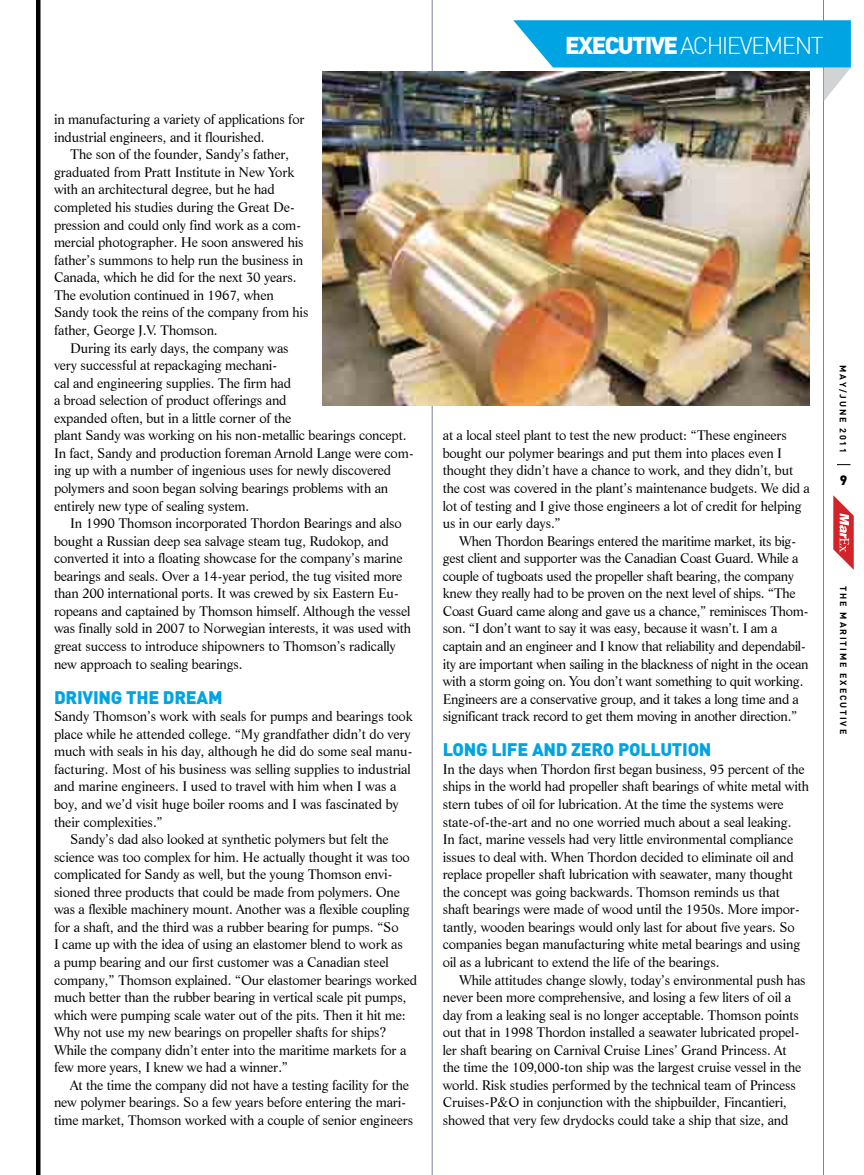
<style>
.page{position:relative;width:864px;height:1175px;background:#fff}
.page>*{position:absolute;margin:0;border:0;box-sizing:border-box;transform-origin:0 0}
.t1{font:300 24px "DINOT";letter-spacing:-.065em;color:#fff}
.t2{font:900 24px "DINOT";color:#fff}
.t3{font:900 18px "DINOT";letter-spacing:-.015em;color:#00a4e3}
.t4{font:13.5px/17.5px "Life BT";letter-spacing:-.015em;color:#000}
.t5{font:900 13.5px "DINOT";color:#000}
.t6{font:700 9px "DINOT";letter-spacing:.2em;color:#000}
.s1{font-weight:900}
</style>
<div class="page">
<hr style="left:823px;top:0;width:1px;height:1174px;background:#7c839e">
<svg style="left:513px;top:20px;width:338px;height:81px;background:#2eb1e4"></svg>
<hr style="left:432px;top:0;width:1px;height:1174px;background:#7c839e">
<div style="left:36px;top:0;width:5px;height:1174px;background:#000"></div>
<svg style="left:833px;top:495px;width:21px;height:75px"></svg>
<svg style="left:837px;top:464px;width:13px;height:1px"></svg>
<img style="left:322px;top:72px;width:488px;height:333px">
<p class="t4" style="left:54px;top:110px;width:252px">in manufacturing a variety of applications for industrial engineers, and it flourished.</p>
<p class="t4" style="left:54px;top:145px;width:256px;text-indent:16px">The son of the founder, Sandy’s father, graduated from Pratt Institute in New York with an architectural degree, but he had completed his studies during the Great De&shy;pression and could only find work as a com&shy;mercial photographer. He soon answered his father’s summons to help run the business in Canada, which he did for the next 30 years.<br>The evolution continued in 1967, when Sandy took the reins of the company from his father, George J.V. Thomson.</p>
<p class="t4" style="left:54px;top:338px;width:362px;text-indent:16px">During its early days, the company was<br>very successful at repackaging mechani-<br>cal and engineering supplies. The firm had<br>a broad selection of product offerings and<br>expanded often, but in a little corner of the<br>plant Sandy was working on his non-metallic bearings concept.<br>In fact, Sandy and production foreman Arnold Lange were com&shy;ing up with a number of ingenious uses for newly discovered polymers and soon began solving bearings problems with an entirely new type of sealing system.</p>
<p class="t4" style="left:54px;top:514px;width:359px;text-indent:16px">In 1990 Thomson incorporated Thordon Bearings and also bought a Russian deep sea salvage steam tug, Rudokop, and converted it into a floating showcase for the company’s marine bearings and seals. Over a 14-year period, the tug visited more than 200 international ports. It was crewed by six Eastern Eu&shy;ropeans and captained by Thomson himself. Although the vessel was finally sold in 2007 to Norwegian interests, it was used with great success to introduce shipowners to Thomson’s radically new approach to sealing bearings.</p>
<h2 class="t3" style="left:54px;top:685px;width:170px">DRIVING THE DREAM</h2>
<p class="t4" style="left:54px;top:707px;width:360px">Sandy Thomson’s work with seals for pumps and bearings took</p>
<p class="t4" style="left:54px;top:724px;width:358px">place while he attended college. “My grandfather didn’t do very</p>
<p class="t4" style="left:54px;top:742px;width:360px">much with seals in his day, although he did do some seal manu-</p>
<p class="t4" style="left:54px;top:759px;width:358px">facturing. Most of his business was selling supplies to industrial</p>
<p class="t4" style="left:54px;top:777px;width:344px">and marine engineers. I used to travel with him when I was a</p>
<p class="t4" style="left:54px;top:795px;width:346px">boy, and we’d visit huge boiler rooms and I was fascinated by</p>
<p class="t4" style="left:54px;top:812px;width:110px">their complexities.”</p>
<p class="t4" style="left:70px;top:830px;width:320px">Sandy’s dad also looked at synthetic polymers but felt the</p>
<p class="t4" style="left:54px;top:847px;width:357px">science was too complex for him. He actually thought it was too</p>
<p class="t4" style="left:54px;top:865px;width:340px">complicated for Sandy as well, but the young Thomson envi-</p>
<p class="t4" style="left:54px;top:882px;width:348px">sioned three products that could be made from polymers. One</p>
<p class="t4" style="left:54px;top:900px;width:357px">was a flexible machinery mount. Another was a flexible coupling</p>
<p class="t4" style="left:54px;top:917px;width:346px">for a shaft, and the third was a rubber bearing for pumps. “So</p>
<p class="t4" style="left:54px;top:935px;width:350px">I came up with the idea of using an elastomer blend to work as</p>
<p class="t4" style="left:54px;top:953px;width:336px">a pump bearing and our first customer was a Canadian steel</p>
<p class="t4" style="left:54px;top:970px;width:365px">company,” Thomson explained. “Our elastomer bearings worked</p>
<p class="t4" style="left:54px;top:988px;width:354px">much better than the rubber bearing in vertical scale pit pumps,</p>
<p class="t4" style="left:54px;top:1005px;width:353px">which were pumping scale water out of the pits. Then it hit me:</p>
<p class="t4" style="left:54px;top:1023px;width:334px">Why not use my new bearings on propeller shafts for ships?</p>
<p class="t4" style="left:54px;top:1040px;width:354px">While the company didn’t enter into the maritime markets for a</p>
<p class="t4" style="left:54px;top:1058px;width:236px">few more years, I knew we had a winner.”</p>
<p class="t4" style="left:70px;top:1075px;width:340px">At the time the company did not have a testing facility for the</p>
<p class="t4" style="left:54px;top:1093px;width:354px">new polymer bearings. So a few years before entering the mari-</p>
<p class="t4" style="left:54px;top:1110px;width:361px">time market, Thomson worked with a couple of senior engineers</p>
<h1 class="t2" style="left:565px;top:29px;width:13px">EXECUTI</h1>
<h1 class="t1" style="left:651px;top:29px;width:175px"><span class="s1">VE</span> ACHIEVEMENT</h1>
<p class="t4" style="left:443px;top:426px;width:369px">at a local steel plant to test the new product: “These engineers bought our polymer bearings and put them into places even I thought they didn’t have a chance to work, and they didn’t, but the cost was covered in the plant’s maintenance budgets. We did a lot of testing and I give those engineers a lot of credit for helping us in our early days.”</p>
<p class="t4" style="left:443px;top:531px;width:368px;text-indent:16px">When Thordon Bearings entered the maritime market, its big&shy;gest client and supporter was the Canadian Coast Guard. While a couple of tugboats used the propeller shaft bearing, the company knew they really had to be proven on the next level of ships. “The Coast Guard came along and gave us a chance,” reminisces Thom&shy;son. “I don’t want to say it was easy, because it wasn’t. I am a captain and an engineer and I know that reliability and dependabil&shy;ity are important when sailing in the blackness of night in the ocean with a storm going on. You don’t want something to quit working.<br>Engineers are a conservative group, and it takes a long time and a significant track record to get them moving in another direction.”</p>
<h2 class="t3" style="left:443px;top:737px;width:270px">LONG LIFE AND ZERO POLLUTION</h2>
<p class="t4" style="left:443px;top:759px;width:368px">In the days when Thordon first began business, 95 percent of the ships in the world had propeller shaft bearings of white metal with stern tubes of oil for lubrication. At the time the systems were state-of-the-art and no one worried much about a seal leaking.<br>In fact, marine vessels had very little environmental compliance issues to deal with. When Thordon decided to eliminate oil and replace propeller shaft lubrication with seawater, many thought the concept was going backwards. Thomson reminds us that shaft bearings were made of wood until the 1950s. More impor&shy;tantly, wooden bearings would only last for about five years. So companies began manufacturing white metal bearings and using oil as a lubricant to extend the life of the bearings.</p>
<p class="t4" style="left:443px;top:970px;width:365px;text-indent:16px">While attitudes change slowly, today’s environmental push has never been more comprehensive, and losing a few liters of oil a day from a leaking seal is no longer acceptable. Thomson points out that in 1998 Thordon installed a seawater lubricated propel&shy;ler shaft bearing on Carnival Cruise Lines’ Grand Princess. At the time the 109,000-ton ship was the largest cruise vessel in the world. Risk studies performed by the technical team of Princess Cruises-P&amp;O in conjunction with the shipbuilder, Fincantieri, showed that very few drydocks could take a ship that size, and</p>
<p class="t6" style="left:849px;top:365px;width:89px;rotate:90deg">May/ju ne 2011</p>
<p class="t5" style="left:840px;top:471px;width:9px">9</p>
<p class="t6" style="left:849px;top:586px;width:149px;rotate:90deg">THE MARITIME EXECUTIVE</p>
</div>
